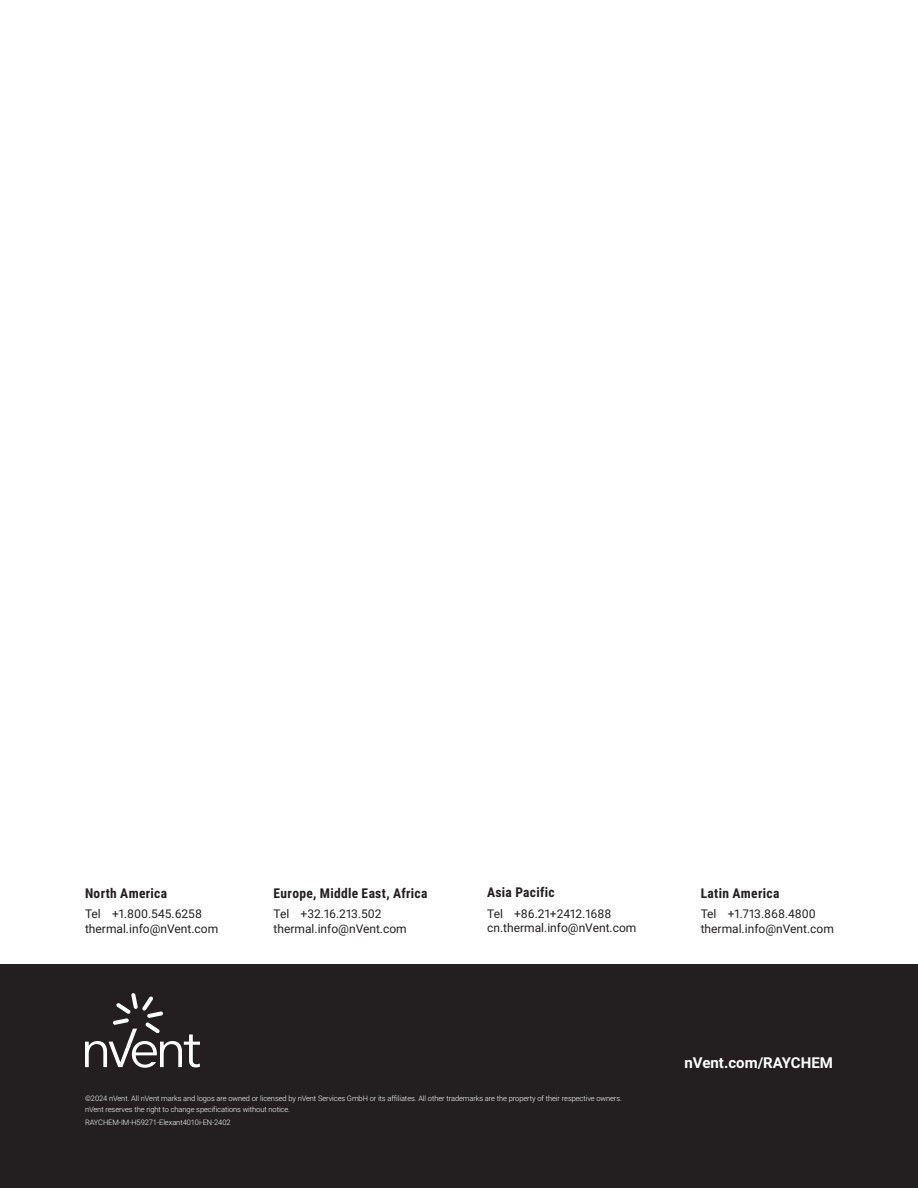
<style>
.page{position:relative;width:918px;height:1188px;background:#fff}
.page>*{position:absolute;margin:0;border:0;box-sizing:border-box;transform-origin:0 0}
.t1{font:700 15px "Roboto";color:#fff}
.Address_Country_Name_Red{font:700 13.5px "Roboto Condensed";letter-spacing:.025em;color:#231f20}
.Phone_Fax_Email_Black{font:12px "Roboto";color:#231f20}
.Copyright_Standards_-_nVent{font:300 7.5px/10.5px "Roboto";letter-spacing:-.01em;color:#fff}
</style>
<div class="page">
<div style="left:0;top:964px;width:918px;height:224px;background:#231f20"></div>
<svg style="left:85px;top:993px;width:115px;height:75px"></svg>
<p class="Address_Country_Name_Red" style="left:85px;top:883px;width:84px">North America</p>
<p class="Phone_Fax_Email_Black" style="left:85px;top:906px;width:119px">Tel +1.800.545.6258</p>
<p class="Phone_Fax_Email_Black" style="left:85px;top:920px;width:135px">thermal.info@nVent.com</p>
<p class="Address_Country_Name_Red" style="left:274px;top:883px;width:155px">Europe, Middle East, Africa</p>
<p class="Phone_Fax_Email_Black" style="left:274px;top:906px;width:110px">Tel +32.16.213.502</p>
<p class="Phone_Fax_Email_Black" style="left:274px;top:920px;width:135px">thermal.info@nVent.com</p>
<p class="Address_Country_Name_Red" style="left:487px;top:883px;width:69px">Asia Pacific</p>
<p class="Phone_Fax_Email_Black" style="left:487px;top:905px;width:126px">Tel +86.21+2412.1688</p>
<p class="Phone_Fax_Email_Black" style="left:487px;top:920px;width:151px">cn.thermal.info@nVent.com</p>
<p class="Copyright_Standards_-_nVent" style="left:85px;top:1093px;width:538px">©2024 nVent. All nVent marks and logos are owned or licensed by nVent Services GmbH or its affiliates. All other trademarks are the property of their respective owners. nVent reserves the right to change specifications without notice.</p>
<p class="Copyright_Standards_-_nVent" style="left:85px;top:1117px;width:147px">RAYCHEM-IM-H59271-Elexant4010i-EN-2402</p>
<p class="Address_Country_Name_Red" style="left:701px;top:883px;width:80px">Latin America</p>
<p class="Phone_Fax_Email_Black" style="left:701px;top:906px;width:117px">Tel +1.713.868.4800</p>
<p class="Phone_Fax_Email_Black" style="left:701px;top:920px;width:135px">thermal.info@nVent.com</p>
<h1 class="t1" style="left:685px;top:1052px;width:150px">nVent.com/RAYCHEM</h1>
</div>
